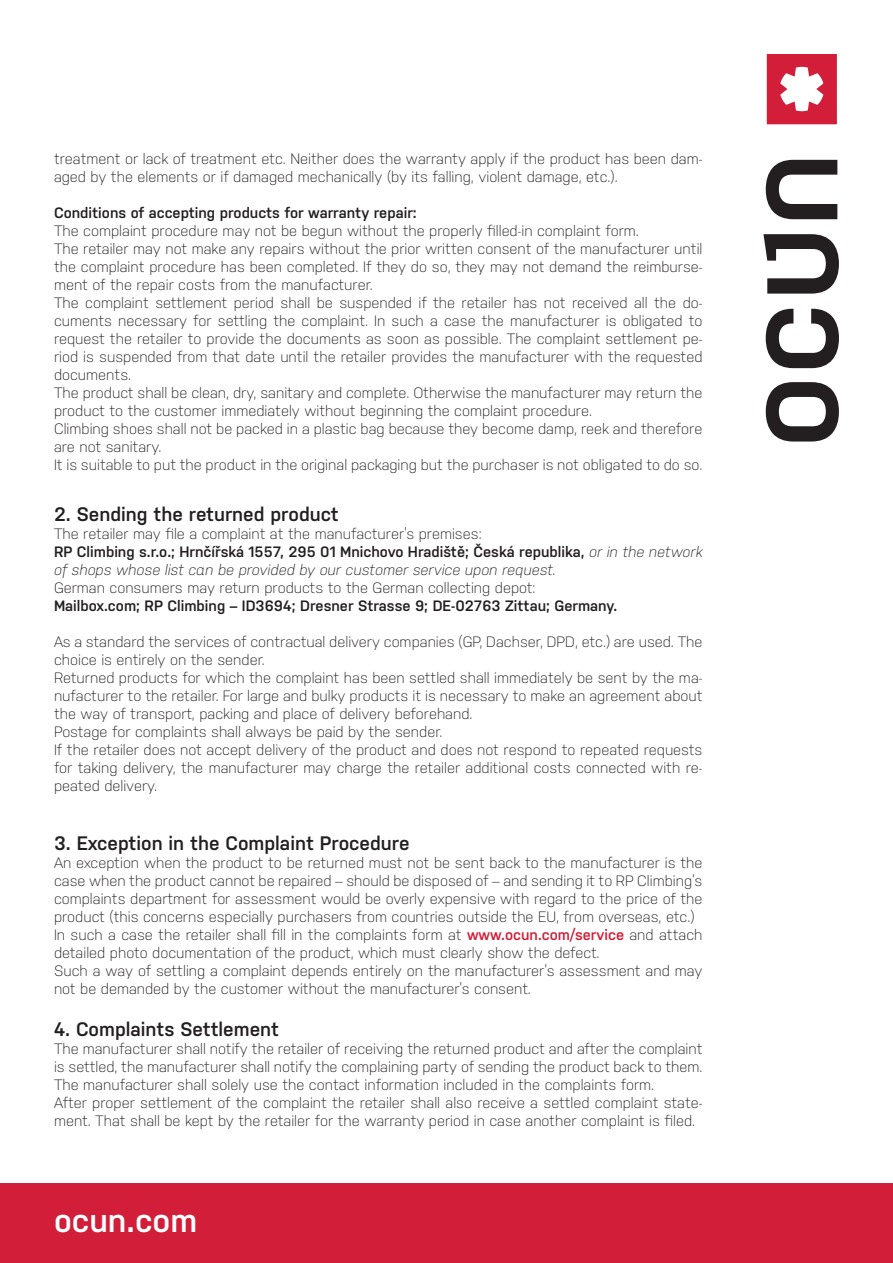
<style>
.page{position:relative;width:893px;height:1263px;background:#fff}
.page>*{position:absolute;margin:0;border:0;box-sizing:border-box;transform-origin:0 0}
.t1{font:600 33px "Nudista";color:#fff}
.t2{font:600 19.5px "Nudista";color:#231f20}
.t3{font:300 15px/18px "Nudista";color:#231f20}
.t4{font:italic 300 15px/18px "Nudista";color:#231f20}
.t5{font:600 15px "Nudista";color:#231f20}
.s1{font-style:normal}
.s2{font-weight:600;font-style:normal}
.s3{font-weight:600;color:#d31e39}
</style>
<div class="page">
<svg style="left:766px;top:160px;width:71px;height:59px"></svg>
<svg style="left:763px;top:234px;width:76px;height:60px"></svg>
<svg style="left:766px;top:309px;width:73px;height:59px"></svg>
<svg style="left:766px;top:382px;width:73px;height:59px"></svg>
<svg style="left:767px;top:54px;width:70px;height:70px"></svg>
<div style="left:0;top:1183px;width:893px;height:80px;background:#d31e39"></div>
<p class="t3" style="left:54px;top:150px;width:650px">treatment or lack of treatment etc. Neither does the warranty apply if the product has been dam&shy;aged by the elements or if damaged mechanically (by its falling, violent damage, etc.).</p>
<p class="t5" style="left:54px;top:204px;width:364px">Conditions of accepting products for warranty repair:</p>
<p class="t3" style="left:54px;top:222px;width:650px">The complaint procedure may not be begun without the properly filled-in complaint form.<br>The retailer may not make any repairs without the prior written consent of the manufacturer until the complaint procedure has been completed. If they do so, they may not demand the reimburse&shy;ment of the repair costs from the manufacturer.<br>The complaint settlement period shall be suspended if the retailer has not received all the do&shy;cuments necessary for settling the complaint. In such a case the manufacturer is obligated to request the retailer to provide the documents as soon as possible. The complaint settlement pe&shy;riod is suspended from that date until the retailer provides the manufacturer with the requested documents.<br>The product shall be clean, dry, sanitary and complete. Otherwise the manufacturer may return the product to the customer immediately without beginning the complaint procedure.<br>Climbing shoes shall not be packed in a plastic bag because they become damp, reek and therefore are not sanitary.<br>It is suitable to put the product in the original packaging but the purchaser is not obligated to do so.</p>
<h2 class="t2" style="left:54px;top:503px;width:286px">2. Sending the returned product</h2>
<p class="t4" style="left:54px;top:524px;width:650px"><span class="s1">The retailer may file a complaint at the manufacturer’s premises:<br></span><span class="s2">RP Climbing s.r.o.; Hrnčířská 1557, 295 01 Mnichovo Hradiště; Česká republika,</span> or in the network of shops whose list can be provided by our customer service upon request.</p>
<p class="t3" style="left:54px;top:578px;width:483px">German consumers may return products to the German collecting depot:</p>
<p class="t5" style="left:54px;top:597px;width:565px">Mailbox.com; RP Climbing – ID3694; Dresner Strasse 9; DE-02763 Zittau; Germany.</p>
<p class="t3" style="left:54px;top:632px;width:650px">As a standard the services of contractual delivery companies (GP, Dachser, DPD, etc.) are used. The choice is entirely on the sender.<br>Returned products for which the complaint has been settled shall immediately be sent by the ma&shy;nufacturer to the retailer. For large and bulky products it is necessary to make an agreement about the way of transport, packing and place of delivery beforehand.<br>Postage for complaints shall always be paid by the sender.<br>If the retailer does not accept delivery of the product and does not respond to repeated requests for taking delivery, the manufacturer may charge the retailer additional costs connected with re&shy;peated delivery.</p>
<h2 class="t2" style="left:54px;top:832px;width:357px">3. Exception in the Complaint Procedure</h2>
<p class="t3" style="left:54px;top:854px;width:650px">An exception when the product to be returned must not be sent back to the manufacturer is the case when the product cannot be repaired – should be disposed of – and sending it to RP Climbing’s complaints department for assessment would be overly expensive with regard to the price of the product (this concerns especially purchasers from countries outside the EU, from overseas, etc.)<br>In such a case the retailer shall fill in the complaints form at <span class="s3">www.ocun.com/service</span> and attach detailed photo documentation of the product, which must clearly show the defect.<br>Such a way of settling a complaint depends entirely on the manufacturer’s assessment and may not be demanded by the customer without the manufacturer’s consent.</p>
<h2 class="t2" style="left:54px;top:1017px;width:227px">4. Complaints Settlement</h2>
<p class="t3" style="left:54px;top:1039px;width:650px">The manufacturer shall notify the retailer of receiving the returned product and after the complaint is settled, the manufacturer shall notify the complaining party of sending the product back to them.<br>The manufacturer shall solely use the contact information included in the complaints form.<br>After proper settlement of the complaint the retailer shall also receive a settled complaint state&shy;ment. That shall be kept by the retailer for the warranty period in case another complaint is filed.</p>
<h1 class="t1" style="left:54px;top:1201px;width:145px">ocun.com</h1>
</div>
